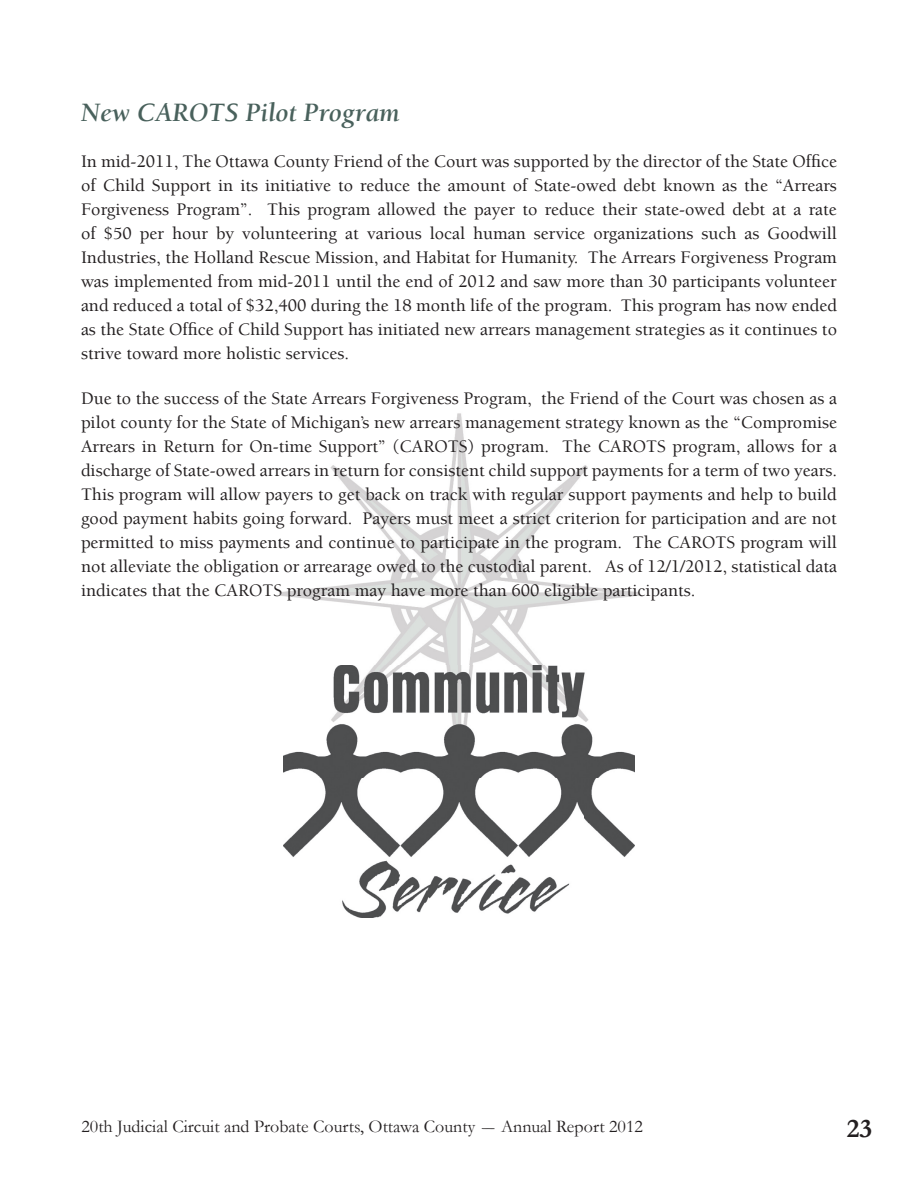
<style>
.page{position:relative;width:918px;height:1188px;background:#fff}
.page>*{position:absolute;margin:0;border:0;box-sizing:border-box;transform-origin:0 0}
.t1{font:italic 700 27px "Berkeley LT";color:#49615c}
.t2{font:700 27px "Garamond";color:#231f20}
.t3{font:500 18px/24px "Berkeley LT";color:#231f20;text-align:justify}
.t4{font:18px "Garamond";color:#231f20}
</style>
<div class="page">
<img style="left:279px;top:413px;width:360px;height:252px">
<img style="left:283px;top:665px;width:352px;height:253px">
<h1 class="t1" style="left:81px;top:98px;width:320px">New CAROTS Pilot Program</h1>
<p class="t3" style="left:81px;top:150px;width:758px">In mid-2011, The Ottawa County Friend of the Court was supported by the director of the State Office of Child Support in its initiative to reduce the amount of State-owed debt known as the “Arrears Forgiveness Program”. This program allowed the payer to reduce their state-owed debt at a rate of $50 per hour by volunteering at various local human service organizations such as Goodwill Industries, the Holland Rescue Mission, and Habitat for Humanity. The Arrears Forgiveness Program was implemented from mid-2011 until the end of 2012 and saw more than 30 participants volunteer and reduced a total of $32,400 during the 18 month life of the program. This program has now ended as the State Office of Child Support has initiated new arrears management strategies as it continues to strive toward more holistic services.</p>
<p class="t3" style="left:81px;top:386px;width:758px">Due to the success of the State Arrears Forgiveness Program, the Friend of the Court was chosen as a pilot county for the State of Michigan’s new arrears management strategy known as the “Compromise Arrears in Return for On-time Support” (CAROTS) program. The CAROTS program, allows for a discharge of State-owed arrears in return for consistent child support payments for a term of two years.<br>This program will allow payers to get back on track with regular support payments and help to build good payment habits going forward. Payers must meet a strict criterion for participation and are not permitted to miss payments and continue to participate in the program. The CAROTS program will not alleviate the obligation or arrearage owed to the custodial parent. As of 12/1/2012, statistical data indicates that the CAROTS program may have more than 600 eligible participants.</p>
<p class="t4" style="left:81px;top:1117px;width:563px">20th Judicial Circuit and Probate Courts, Ottawa County - Annual Report 2012</p>
<h1 class="t2" style="left:847px;top:1113px;width:27px">23</h1>
</div>
